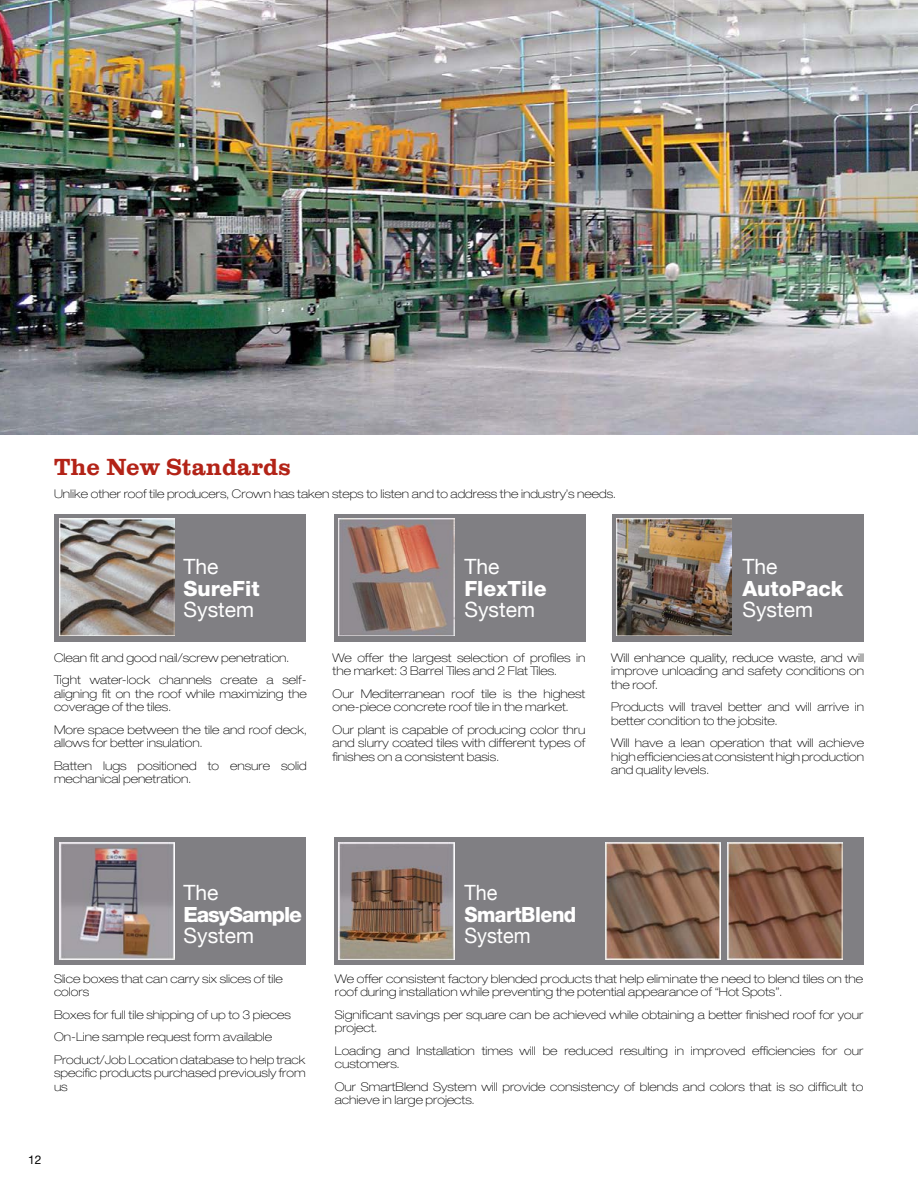
<style>
.page{position:relative;width:918px;height:1188px;background:#fff}
.page>*{position:absolute;margin:0;border:0;box-sizing:border-box;transform-origin:0 0}
.t1{font:700 24px "Clarendon Com";color:#b32317}
.t2{font:21px "Helvetica Neue";color:#fff}
.t3{font:800 21px "Helvetica Neue";letter-spacing:-.01em;color:#fff}
.t4{font:800 21px "Helvetica Neue";letter-spacing:-.05em;color:#fff}
.t5{font:800 21px "Helvetica Neue";letter-spacing:-.01em;color:#fff;scale:.94 1}
.t6{font:21px "Helvetica Neue";color:#fff;scale:.94 1}
.t7{font:100 expanded 12px/13.5px "Helvetica Neue";color:#000}
.t8{font:12px "Helvetica Neue";color:#000}
</style>
<div class="page">
<div style="left:55px;top:514px;width:251px;height:127px;background:#807f83"></div>
<div style="left:55px;top:837px;width:251px;height:128px;background:#807f83"></div>
<div style="left:334px;top:514px;width:251px;height:127px;background:#807f83"></div>
<div style="left:334px;top:837px;width:529px;height:128px;background:#807f83"></div>
<div style="left:612px;top:514px;width:251px;height:127px;background:#807f83"></div>
<img style="left:0;top:0;width:918px;height:434px">
<img style="left:59px;top:518px;width:116px;height:118px">
<img style="left:339px;top:518px;width:115px;height:118px">
<img style="left:617px;top:518px;width:115px;height:118px">
<img style="left:59px;top:842px;width:116px;height:118px">
<img style="left:339px;top:842px;width:115px;height:118px">
<img style="left:605px;top:842px;width:116px;height:118px">
<img style="left:727px;top:842px;width:116px;height:118px">
<h1 class="t1" style="left:54px;top:453px;width:238px">The New Standards</h1>
<p class="t7" style="left:54px;top:486px;width:563px">Unlike other roof tile producers, Crown has taken steps to listen and to address the industry’s needs.</p>
<h2 class="t2" style="left:184px;top:554px;width:37px">The</h2>
<h2 class="t3" style="left:184px;top:576px;width:78px">SureFit</h2>
<h2 class="t2" style="left:184px;top:597px;width:72px">System</h2>
<h2 class="t2" style="left:464px;top:554px;width:37px">The</h2>
<h2 class="t3" style="left:464px;top:576px;width:84px">FlexTile</h2>
<h2 class="t2" style="left:464px;top:597px;width:72px">System</h2>
<h2 class="t2" style="left:742px;top:554px;width:37px">The</h2>
<h2 class="t3" style="left:742px;top:576px;width:102px">AutoPack</h2>
<h2 class="t2" style="left:742px;top:597px;width:72px">System</h2>
<p class="t7" style="left:54px;top:646px;width:254px;line-height:22.5px">Clean fit and good nail/screw penetration.<br>Tight water-lock channels create a self-</p>
<p class="t7" style="left:54px;top:687px;width:254px">aligning fit on the roof while maximizing the coverage of the tiles.</p>
<p class="t7" style="left:54px;top:723px;width:254px">More space between the tile and roof deck, allows for better insulation.</p>
<p class="t7" style="left:54px;top:759px;width:254px">Batten lugs positioned to ensure solid mechanical penetration.</p>
<p class="t7" style="left:333px;top:651px;width:254px">We offer the largest selection of profiles in the market: 3 Barrel Tiles and 2 Flat Tiles.</p>
<p class="t7" style="left:333px;top:687px;width:254px">Our Mediterranean roof tile is the highest one-piece concrete roof tile in the market.</p>
<p class="t7" style="left:333px;top:723px;width:254px;text-align:justify">Our plant is capable of producing color thru and slurry coated tiles with different types of finishes on a consistent basis.</p>
<p class="t7" style="left:611px;top:651px;width:254px;text-align:justify">Will enhance quality, reduce waste, and will improve unloading and safety conditions on the roof.</p>
<p class="t7" style="left:611px;top:700px;width:254px">Products will travel better and will arrive in better condition to the jobsite.</p>
<p class="t7" style="left:611px;top:736px;width:254px;text-align:justify">Will have a lean operation that will achieve high efficiencies at consistent high production and quality levels.</p>
<h2 class="t2" style="left:184px;top:880px;width:37px">The</h2>
<h2 class="t4" style="left:184px;top:902px;width:120px">EasySample</h2>
<h2 class="t2" style="left:184px;top:923px;width:72px">System</h2>
<p class="t7" style="left:54px;top:972px;width:230px">Slice boxes that can carry six slices of tile colors</p>
<p class="t7" style="left:54px;top:1003px;width:253px;line-height:22.5px">Boxes for full tile shipping of up to 3 pieces<br>On-Line sample request form available<br>Product/Job Location database to help track</p>
<p class="t7" style="left:54px;top:1066px;width:253px">specific products purchased previously from us</p>
<p class="t8" style="left:28px;top:1152px;width:15px">12</p>
<h2 class="t6" style="left:464px;top:880px;width:37px">The</h2>
<h2 class="t5" style="left:464px;top:902px;width:121px">SmartBlend</h2>
<h2 class="t6" style="left:464px;top:923px;width:72px">System</h2>
<p class="t7" style="left:335px;top:972px;width:530px">We offer consistent factory blended products that help eliminate the need to blend tiles on the roof during installation while preventing the potential appearance of “Hot Spots”.</p>
<p class="t7" style="left:335px;top:1008px;width:530px">Significant savings per square can be achieved while obtaining a better finished roof for your project.</p>
<p class="t7" style="left:335px;top:1044px;width:530px">Loading and Installation times will be reduced resulting in improved efficiencies for our customers.</p>
<p class="t7" style="left:335px;top:1080px;width:530px">Our SmartBlend System will provide consistency of blends and colors that is so difficult to achieve in large projects.</p>
</div>
